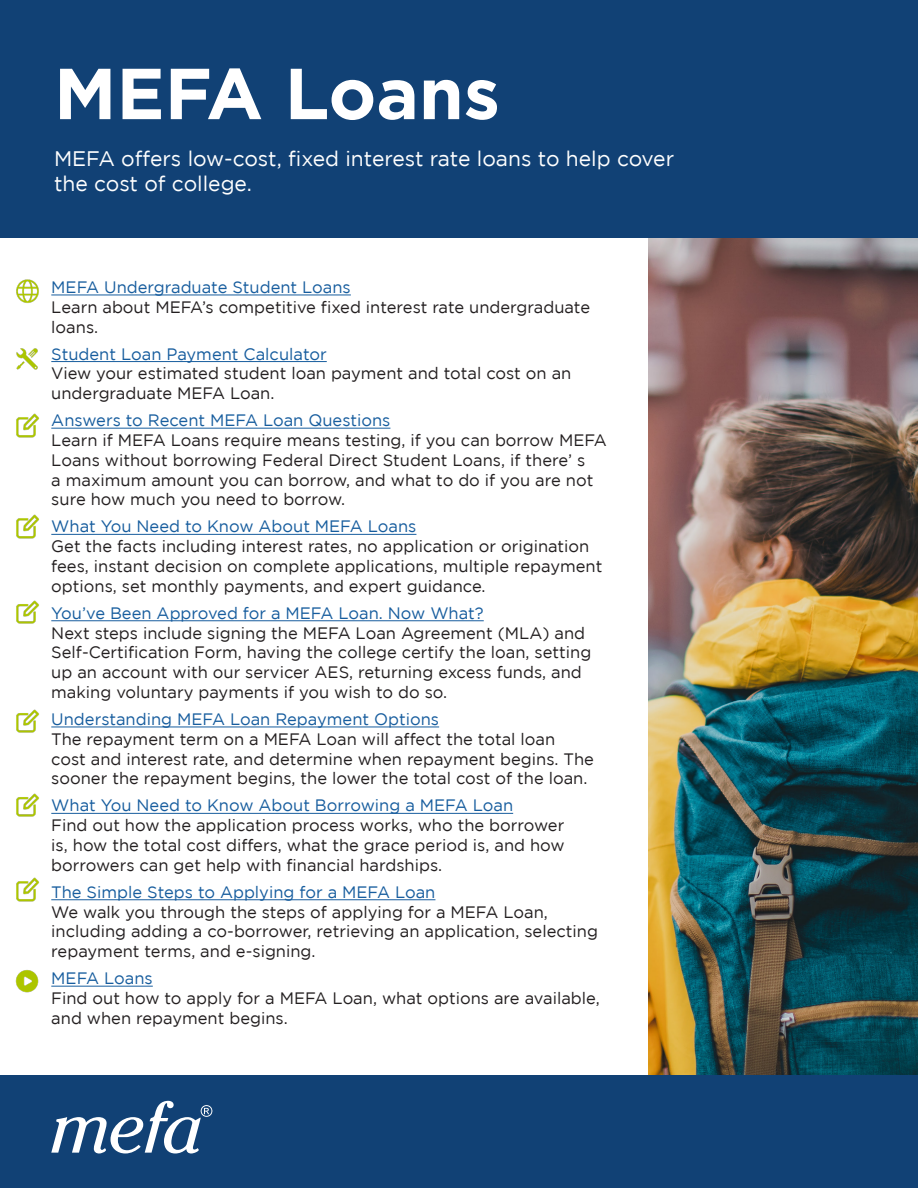
<style>
.page{position:relative;width:918px;height:1188px;background:#fff}
.page>*{position:absolute;margin:0;border:0;box-sizing:border-box;transform-origin:0 0}
.t1{font:700 72px "Gotham";color:#fff}
.t2{font:21px/25.2px "Gotham";color:#fff}
.t3{font:16.5px/19.8px "Gotham";color:#231f20}
.t4{font:16.5px "Gotham";color:#175d9e}
</style>
<div class="page">
<img style="left:648px;top:238px;width:270px;height:837px">
<div style="left:0;top:0;width:918px;height:238px;background:#114175"></div>
<div style="left:0;top:1075px;width:918px;height:113px;background:#114175"></div>
<svg style="left:51px;top:1101px;width:161px;height:53px"></svg>
<hr style="left:51px;top:295px;width:300px;height:1px;background:#175d9e">
<hr style="left:51px;top:361px;width:276px;height:1px;background:#175d9e">
<hr style="left:51px;top:428px;width:339px;height:1px;background:#175d9e">
<hr style="left:51px;top:534px;width:365px;height:1px;background:#175d9e">
<hr style="left:51px;top:621px;width:433px;height:1px;background:#175d9e">
<hr style="left:51px;top:727px;width:388px;height:1px;background:#175d9e">
<hr style="left:51px;top:813px;width:462px;height:1px;background:#175d9e">
<hr style="left:51px;top:900px;width:384px;height:1px;background:#175d9e">
<hr style="left:51px;top:986px;width:102px;height:1px;background:#175d9e">
<img style="left:16px;top:414px;width:23px;height:24px">
<img style="left:16px;top:515px;width:23px;height:24px">
<img style="left:16px;top:600px;width:23px;height:24px">
<img style="left:16px;top:709px;width:23px;height:24px">
<img style="left:16px;top:794px;width:23px;height:23px">
<img style="left:16px;top:878px;width:23px;height:24px">
<img style="left:16px;top:279px;width:23px;height:24px">
<img style="left:16px;top:348px;width:22px;height:22px">
<img style="left:15px;top:970px;width:24px;height:23px">
<p class="t1" style="left:54px;top:52px;width:447px">MEFA Loans</p>
<p class="t2" style="left:54px;top:145px;width:622px">MEFA offers low-cost, fixed interest rate loans to help cover the cost of college.</p>
<p class="t4" style="left:51px;top:278px;width:301px">MEFA Undergraduate Student Loans</p>
<p class="t3" style="left:51px;top:297px;width:540px">Learn about MEFA’s competitive fixed interest rate undergraduate loans.</p>
<p class="t4" style="left:51px;top:345px;width:277px">Student Loan Payment Calculator</p>
<p class="t3" style="left:51px;top:363px;width:522px">View your estimated student loan payment and total cost on an undergraduate MEFA Loan.</p>
<p class="t4" style="left:51px;top:411px;width:341px">Answers to Recent MEFA Loan Questions</p>
<p class="t3" style="left:51px;top:430px;width:557px">Learn if MEFA Loans require means testing, if you can borrow MEFA Loans without borrowing Federal Direct Student Loans, if there’ s<br>a maximum amount you can borrow, and what to do if you are not sure how much you need to borrow.</p>
<p class="t4" style="left:51px;top:517px;width:367px">What You Need to Know About MEFA Loans</p>
<p class="t3" style="left:51px;top:536px;width:553px">Get the facts including interest rates, no application or origination fees, instant decision on complete applications, multiple repayment options, set monthly payments, and expert guidance.</p>
<p class="t4" style="left:51px;top:604px;width:434px">You’ve Been Approved for a MEFA Loan. Now What?</p>
<p class="t3" style="left:51px;top:623px;width:541px">Next steps include signing the MEFA Loan Agreement (MLA) and Self-Certification Form, having the college certify the loan, setting up an account with our servicer AES, returning excess funds, and making voluntary payments if you wish to do so.</p>
<p class="t4" style="left:51px;top:710px;width:389px">Understanding MEFA Loan Repayment Options</p>
<p class="t3" style="left:51px;top:729px;width:544px">The repayment term on a MEFA Loan will affect the total loan<br>cost and interest rate, and determine when repayment begins. The sooner the repayment begins, the lower the total cost of the loan.</p>
<p class="t4" style="left:51px;top:796px;width:463px">What You Need to Know About Borrowing a MEFA Loan</p>
<p class="t3" style="left:51px;top:815px;width:515px;text-align:justify">Find out how the application process works, who the borrower is, how the total cost differs, what the grace period is, and how borrowers can get help with financial hardships.</p>
<p class="t4" style="left:51px;top:883px;width:386px">The Simple Steps to Applying for a MEFA Loan</p>
<p class="t3" style="left:51px;top:902px;width:548px">We walk you through the steps of applying for a MEFA Loan, including adding a co-borrower, retrieving an application, selecting repayment terms, and e-signing.</p>
<p class="t4" style="left:51px;top:969px;width:103px">MEFA Loans</p>
<p class="t3" style="left:51px;top:988px;width:550px">Find out how to apply for a MEFA Loan, what options are available, and when repayment begins.</p>
</div>
